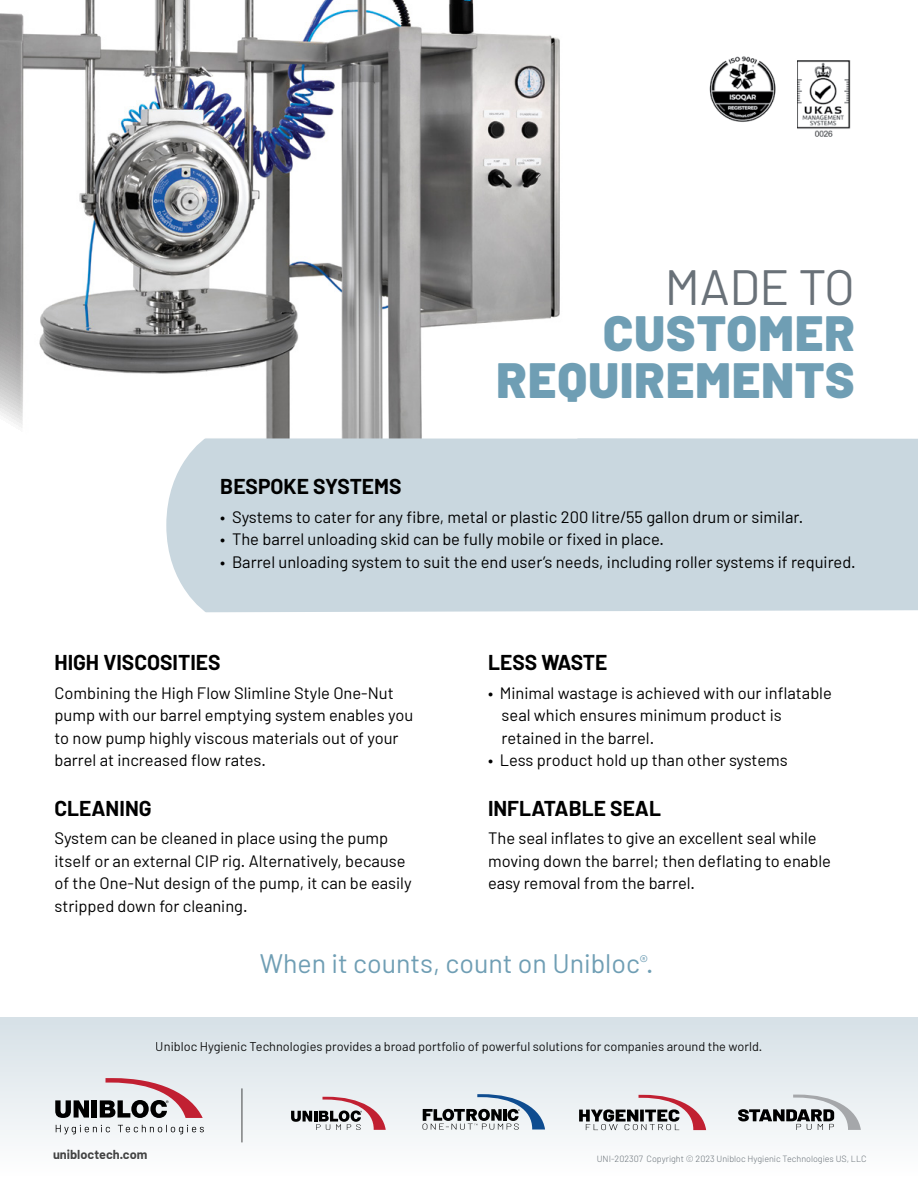
<style>
.page{position:relative;width:918px;height:1188px;background:#fff}
.page>*{position:absolute;margin:0;border:0;box-sizing:border-box;transform-origin:0 0}
.t1{font:900 49.5px/46.5px "Barlow";letter-spacing:.025em;color:#6f9eb4;text-align:right}
.t2{font:49.5px "Barlow";letter-spacing:-.01em;color:#697178}
.t3{font:26.85px "Barlow";color:#6f9eb4}
.t4{font:700 21px "Barlow";color:#000}
.t5{font:16.5px/22.5px "Barlow";color:#000}
.t6{font:12.75px "Barlow";color:#000}
.t7{font:700 12.75px "Barlow";color:#000}
.t8{font:300 9px "Barlow";color:#697178}
</style>
<div class="page">
<div style="left:166px;top:438px;width:752px;height:174px;background:#c9d7df"></div>
<div style="left:0;top:1017px;width:918px;height:171px;background:linear-gradient(to bottom,#d6e0e6,#fff)"></div>
<svg style="left:56px;top:1125px;width:54px;height:9px"></svg>
<svg style="left:118px;top:1125px;width:86px;height:9px"></svg>
<svg style="left:55px;top:1100px;width:34px;height:18px"></svg>
<div style="left:92px;top:1100px;width:5px;height:18px;background:#000"></div>
<svg style="left:100px;top:1078px;width:103px;height:40px;background:#b99fa4"></svg>
<hr style="left:241px;top:1088px;width:1px;height:54px;background:#000">
<svg style="left:423px;top:1094px;width:122px;height:36px"></svg>
<svg style="left:738px;top:1095px;width:123px;height:35px"></svg>
<svg style="left:291px;top:1097px;width:95px;height:33px"></svg>
<svg style="left:579px;top:1095px;width:127px;height:35px"></svg>
<img style="left:709px;top:56px;width:67px;height:66px">
<img style="left:797px;top:60px;width:54px;height:77px">
<img style="left:0;top:0;width:577px;height:464px">
<h1 class="t2" style="left:665px;top:256px;width:191px">MADE TO</h1>
<h1 class="t1" style="left:497px;top:310px;width:360px">CUSTOMER<br>REQUIREMENTS</h1>
<p class="t4" style="left:220px;top:474px;width:183px">BESPOKE SYSTEMS</p>
<p class="t5" style="left:220px;top:505px;width:585px">• Systems to cater for any fibre, metal or plastic 200 litre/55 gallon drum or similar.</p>
<p class="t5" style="left:220px;top:528px;width:445px">• The barrel unloading skid can be fully mobile or fixed in place.</p>
<p class="t5" style="left:220px;top:550px;width:637px">• Barrel unloading system to suit the end user’s needs, including roller systems if required.</p>
<p class="t4" style="left:55px;top:649px;width:168px">HIGH VISCOSITIES</p>
<p class="t5" style="left:55px;top:681px;width:360px">Combining the High Flow Slimline Style One-Nut pump with our barrel emptying system enables you to now pump highly viscous materials out of your barrel at increased flow rates.</p>
<p class="t4" style="left:55px;top:795px;width:99px">CLEANING</p>
<p class="t5" style="left:55px;top:826px;width:359px">System can be cleaned in place using the pump itself or an external CIP rig. Alternatively, because of the One-Nut design of the pump, it can be easily stripped down for cleaning.</p>
<p class="t4" style="left:488px;top:649px;width:121px">LESS WASTE</p>
<p class="t5" style="left:502px;top:681px;width:332px;text-indent:-13px">• Minimal wastage is achieved with our inflatable seal which ensures minimum product is retained in the barrel.</p>
<p class="t5" style="left:488px;top:748px;width:301px">• Less product hold up than other systems</p>
<p class="t4" style="left:488px;top:795px;width:174px">INFLATABLE SEAL</p>
<p class="t5" style="left:488px;top:826px;width:344px">The seal inflates to give an excellent seal while moving down the barrel; then deflating to enable easy removal from the barrel.</p>
<h2 class="t3" style="left:260px;top:946px;width:395px">When it counts, count on Unibloc<sup>®</sup>.</h2>
<p class="t6" style="left:156px;top:1039px;width:608px">Unibloc Hygienic Technologies provides a broad portfolio of powerful solutions for companies around the world.</p>
<p class="t7" style="left:53px;top:1146px;width:96px">unibloctech.com</p>
<p class="t8" style="left:597px;top:1153px;width:271px">UNI-202307 Copyright © 2023 Unibloc Hygienic Technologies US, LLC</p>
</div>
